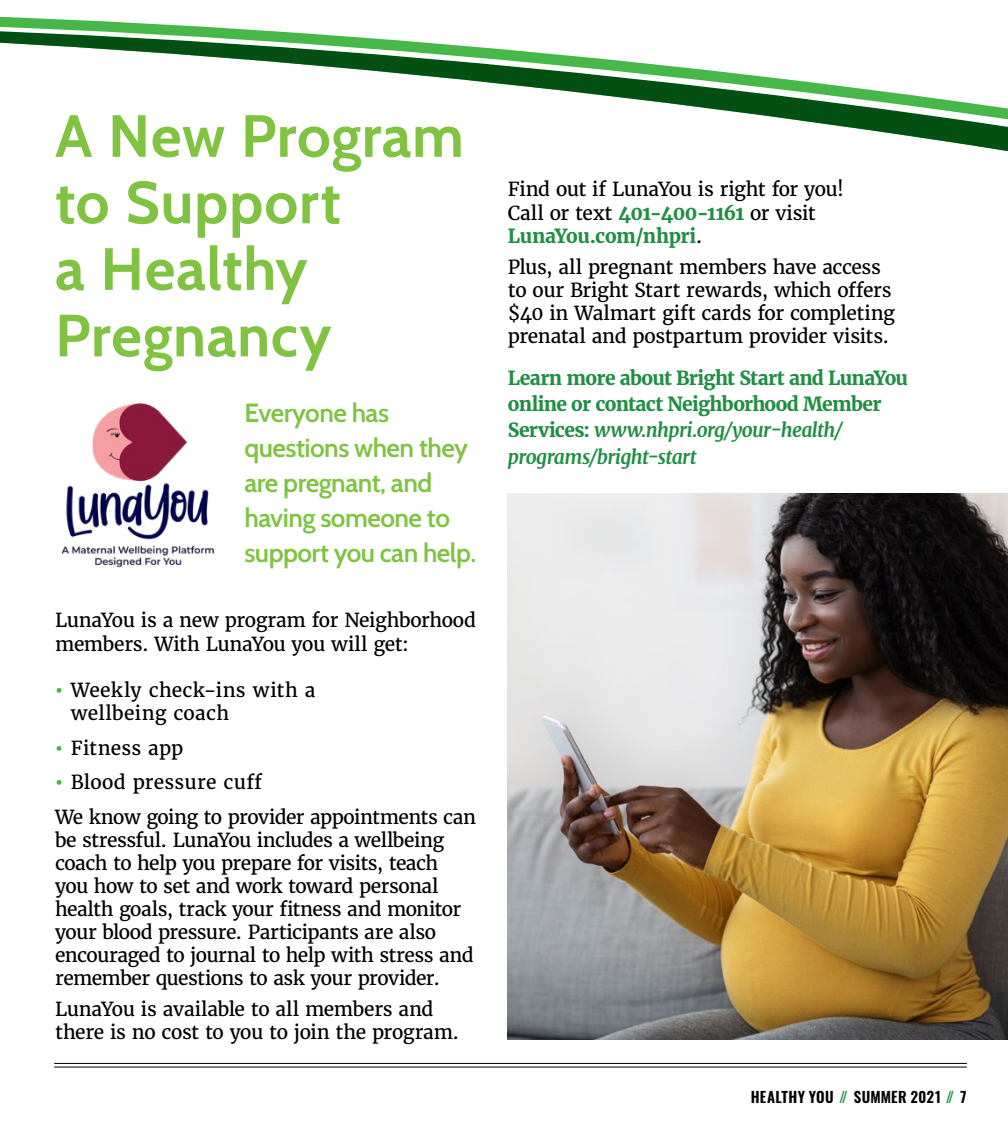
<style>
.page{position:relative;width:1008px;height:1134px;background:#fff}
.page>*{position:absolute;margin:0;border:0;box-sizing:border-box;transform-origin:0 0}
.body{font:700 59.5px/66.5px "Cabin";letter-spacing:.01em;color:#80c342}
.t1{font:600 26.25px/35px "Cabin";letter-spacing:-.02em;color:#80c342}
.body-2{font:19.25px/23.1px "Merriweather";letter-spacing:-.02em;color:#000}
.body-3{font:700 19.25px/26.2px "Merriweather";letter-spacing:-.035em;color:#208e44}
.body-4{font:19.25px/23.1px "Merriweather";letter-spacing:.015em;color:#000}
.t2{font:italic 700 19.25px "Merriweather";letter-spacing:-.035em;color:#208e44}
.body-5{font:19.25px "Merriweather";letter-spacing:.01em;color:#000}
.body-6{font:19.25px "Merriweather";letter-spacing:.005em;color:#000}
.t3{font:600 14.88px "Oswald";letter-spacing:.015em;color:#000}
.s1{font-weight:700;color:#48b749}
.s2{font-weight:700;color:#208e44}
.s3{font-style:italic}
.s4{color:#208e44}
</style>
<div class="page">
<hr style="left:54px;top:1063px;width:913px;height:1px;background:#000">
<hr style="left:54px;top:1067px;width:913px;height:1px;background:#000">
<img style="left:61px;top:403px;width:153px;height:165px">
<img style="left:508px;top:493px;width:500px;height:547px">
<svg style="left:0;top:16px;width:1008px;height:136px"></svg>
<p class="body" style="left:55px;top:99px;width:410px">A New Program to Support<br>a Healthy<br>Pregnancy</p>
<p class="t1" style="left:244px;top:395px;width:233px">Everyone has questions when they are pregnant, and having someone to support you can help.</p>
<p class="body-2" style="left:55px;top:609px;width:422px">LunaYou is a new program for Neighborhood members. With LunaYou you will get:</p>
<p class="body-4" style="left:71px;top:679px;width:246px;text-indent:-16px"><span class="s1">•</span> Weekly check-ins with a wellbeing coach</p>
<p class="body-6" style="left:55px;top:736px;width:130px"><span class="s1">•</span> Fitness app</p>
<p class="body-5" style="left:55px;top:770px;width:209px"><span class="s1">•</span> Blood pressure cuff</p>
<p class="body-2" style="left:55px;top:805px;width:422px">We know going to provider appointments can be stressful. LunaYou includes a wellbeing coach to help you prepare for visits, teach you how to set and work toward personal health goals, track your fitness and monitor your blood pressure. Participants are also encouraged to journal to help with stress and remember questions to ask your provider.</p>
<p class="body-2" style="left:55px;top:998px;width:406px">LunaYou is available to all members and there is no cost to you to join the program.</p>
<p class="body-2" style="left:508px;top:178px;width:338px">Find out if LunaYou is right for you!<br>Call or text <span class="s2">401-400-1161</span> or visit<br><span class="s2">LunaYou.com/nhpri</span>.</p>
<p class="body-2" style="left:508px;top:255px;width:388px">Plus, all pregnant members have access to our Bright Start rewards, which offers $40 in Walmart gift cards for completing prenatal and postpartum provider visits.</p>
<p class="body-3" style="left:508px;top:365px;width:402px">Learn more about Bright Start and LunaYou online or contact Neighborhood Member<br>Services: <span class="s3">www.nhpri.org/your-health/</span></p>
<p class="t2" style="left:508px;top:445px;width:190px">programs/bright-start</p>
<p class="t3" style="left:751px;top:1087px;width:217px">HEALTHY YOU <span class="s4">//</span> SUMMER 2021 <span class="s4">//</span> 7</p>
</div>
